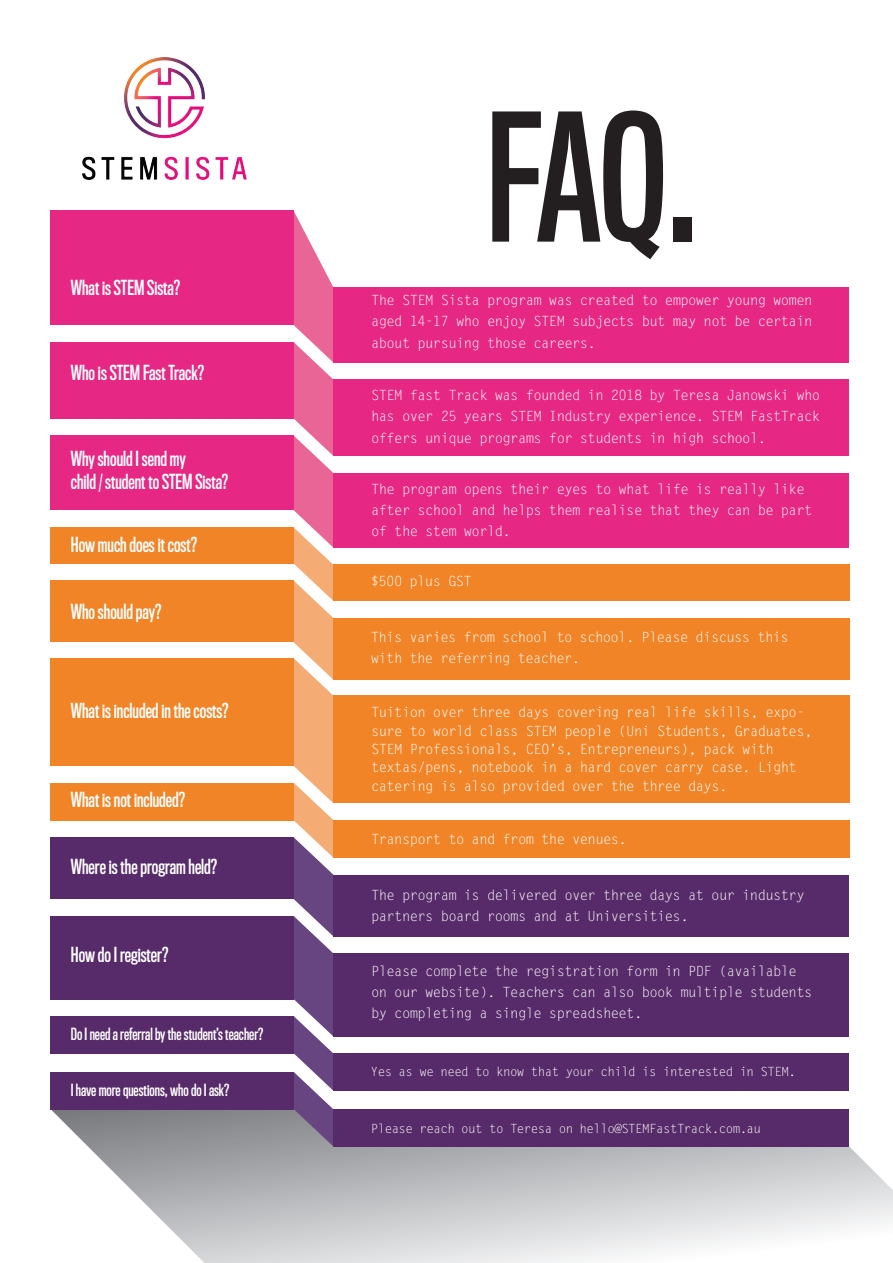
<style>
.page{position:relative;width:893px;height:1263px;background:#fff}
.page>*{position:absolute;margin:0;border:0;box-sizing:border-box;transform-origin:0 0}
.t1{font:163.05px "Titling Gothic FB Comp Standard";color:#231f20}
.t2{font:19.05px/23px "Titling Gothic FB Comp Standard";color:#fff}
.t3{font:15.45px "Titling Gothic FB Comp Standard";color:#fff}
.t4{font:14.1px/21.1px "Letter Gothic Std";letter-spacing:-.05em;color:#fff}
.t5{font:12.6px "Letter Gothic Std";letter-spacing:-.05em;color:#fff}
</style>
<div class="page">
<svg style="left:51px;top:1109px;width:842px;height:154px"></svg>
<div style="left:333px;top:565px;width:517px;height:36px;background:#f18426"></div>
<div style="left:333px;top:473px;width:516px;height:75px;background:#e62884"></div>
<div style="left:333px;top:380px;width:516px;height:76px;background:#e62884"></div>
<div style="left:333px;top:287px;width:516px;height:75px;background:#e62884"></div>
<div style="left:333px;top:875px;width:516px;height:61px;background:#572a69"></div>
<div style="left:333px;top:820px;width:517px;height:38px;background:#f18426"></div>
<div style="left:333px;top:696px;width:517px;height:107px;background:#f18426"></div>
<div style="left:333px;top:1053px;width:516px;height:38px;background:#572a69"></div>
<div style="left:333px;top:953px;width:516px;height:83px;background:#572a69"></div>
<div style="left:333px;top:618px;width:517px;height:62px;background:#f18426"></div>
<div style="left:51px;top:528px;width:243px;height:36px;background:#f18426"></div>
<div style="left:51px;top:435px;width:243px;height:75px;background:#e62884"></div>
<div style="left:51px;top:342px;width:243px;height:77px;background:#e62884"></div>
<div style="left:51px;top:211px;width:243px;height:114px;background:#e62884"></div>
<div style="left:51px;top:837px;width:243px;height:62px;background:#572a69"></div>
<div style="left:51px;top:783px;width:243px;height:37px;background:#f18426"></div>
<div style="left:51px;top:658px;width:243px;height:108px;background:#f18426"></div>
<div style="left:51px;top:1016px;width:243px;height:37px;background:#572a69"></div>
<svg style="left:294px;top:211px;width:39px;height:935px"></svg>
<div style="left:333px;top:1109px;width:516px;height:37px;background:#572a69"></div>
<div style="left:51px;top:1072px;width:243px;height:37px;background:#572a69"></div>
<div style="left:51px;top:916px;width:243px;height:83px;background:#572a69"></div>
<div style="left:51px;top:580px;width:243px;height:62px;background:#f18426"></div>
<img style="left:83px;top:57px;width:163px;height:122px">
<h2 class="t2" style="left:71px;top:277px;width:111px">What is STEM Sista?</h2>
<h2 class="t2" style="left:71px;top:361px;width:135px">Who is STEM Fast Track?</h2>
<h2 class="t2" style="left:71px;top:448px;width:159px">Why should I send my<br>child / student to STEM Sista?</h2>
<h2 class="t2" style="left:71px;top:533px;width:128px">How much does it cost?</h2>
<h2 class="t2" style="left:71px;top:601px;width:92px">Who should pay?</h2>
<h2 class="t2" style="left:71px;top:700px;width:159px">What is included in the costs?</h2>
<h2 class="t2" style="left:71px;top:789px;width:116px">What is not included?</h2>
<h2 class="t2" style="left:71px;top:856px;width:148px">Where is the program held?</h2>
<h2 class="t2" style="left:71px;top:944px;width:99px">How do I register?</h2>
<p class="t3" style="left:71px;top:1025px;width:194px">Do I need a referral by the student’s teacher?</p>
<p class="t3" style="left:71px;top:1081px;width:160px">I have more questions, who do I ask?</p>
<h1 class="t1" style="left:486px;top:85px;width:213px">FAQ.</h1>
<p class="t4" style="left:371px;top:290px;width:443px;text-align:justify">The STEM Sista program was created to empower young women aged 14-17 who enjoy STEM subjects but may not be certain about pursuing those careers.</p>
<p class="t4" style="left:371px;top:385px;width:451px;text-align:justify">STEM fast Track was founded in 2018 by Teresa Janowski who has over 25 years STEM Industry experience. STEM FastTrack offers unique programs for students in high school.</p>
<p class="t4" style="left:371px;top:479px;width:443px">The program opens their eyes to what life is really like after school and helps them realise that they can be part of the stem world.</p>
<p class="t4" style="left:371px;top:571px;width:103px">$500 plus GST</p>
<p class="t4" style="left:371px;top:626px;width:420px">This varies from school to school. Please discuss this with the referring teacher.</p>
<p class="t4" style="left:371px;top:704px;width:443px;line-height:18.3px">Tuition over three days covering real life skills, expo&shy;sure to world class STEM people (Uni Students, Graduates, STEM Professionals, CEO’s, Entrepreneurs), pack with textas/pens, notebook in a hard cover carry case. Light catering is also provided over the three days.</p>
<p class="t4" style="left:371px;top:829px;width:257px">Transport to and from the venues.</p>
<p class="t4" style="left:371px;top:885px;width:435px">The program is delivered over three days at our industry partners board rooms and at Universities.</p>
<p class="t4" style="left:371px;top:960px;width:443px">Please complete the registration form in PDF (available on our website). Teachers can also book multiple students by completing a single spreadsheet.</p>
<p class="t5" style="left:371px;top:1064px;width:427px">Yes as we need to know that your child is interested in STEM.</p>
<p class="t5" style="left:371px;top:1122px;width:392px">Please reach out to Teresa on hello@STEMFastTrack.com.au</p>
</div>
